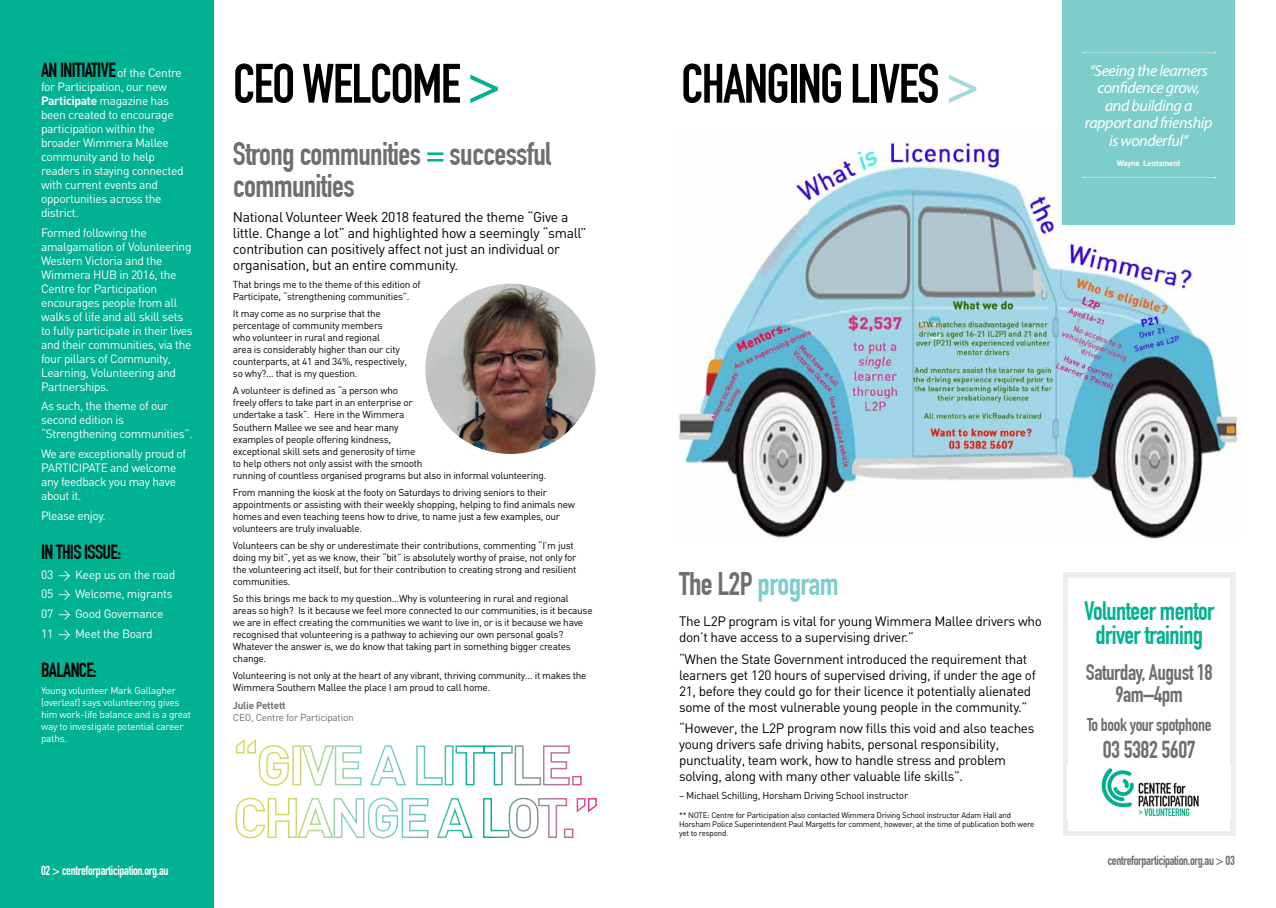
<style>
.page{position:relative;width:1276px;height:908px;background:#fff}
.page>*{position:absolute;margin:0;border:0;box-sizing:border-box;transform-origin:0 0}
.t1{font:700 54.5px "DIN Condensed";letter-spacing:-.03em;color:#000}
.t2{font:700 32px/32px "DIN Condensed";letter-spacing:-.02em;color:#6d6e71}
.t3{font:700 32px "DIN Condensed";letter-spacing:-.02em;color:#7dcecb}
.t4{font:700 26px/24px "DIN Condensed";letter-spacing:-.02em;color:#00b192;text-align:center}
.t5{font:700 24px "DIN Condensed";letter-spacing:-.02em;color:#6d6e71}
.t6{font:700 22px/22px "DIN Condensed";letter-spacing:-.02em;color:#6d6e71;text-align:center}
.t7{font:700 20px "DIN Condensed";letter-spacing:-.03em;color:#000}
.t8{font:700 18px "DIN Condensed";letter-spacing:-.02em;color:#6d6e71}
.t9{font:700 17px "DIN Condensed";letter-spacing:-.02em;color:#6d6e71}
.t10{font:italic 16px/17.5px "Myriad Pro";letter-spacing:-.025em;color:#fff;text-align:center}
.t11{font:14px/16px "DIN";letter-spacing:-.025em;color:#000}
.t12{font:13.5px/16px "DIN";letter-spacing:-.025em;color:#000}
.t13{font:700 13px "DIN Condensed";letter-spacing:-.025em;color:#6d6e71}
.t14{font:700 13px "DIN Condensed";letter-spacing:-.025em;color:#fff}
.t15{font:12px/14px "DIN";letter-spacing:-.03em;color:#fff}
.t16{font:10px/12px "DIN";letter-spacing:-.025em;color:#000}
.t17{font:10px/12px "DIN";letter-spacing:-.025em;color:#fff}
.t18{font:10px "DIN";letter-spacing:-.025em;color:#6d6e71}
.t19{font:700 10px "DIN";letter-spacing:-.025em;color:#6d6e71}
.t20{font:8px/9px "DIN";letter-spacing:-.025em;color:#000}
.t21{font:700 8px "DIN";letter-spacing:-.025em;color:#fff}
.s1{font-family:"DIN";font-weight:400;font-size:12px;color:#fff}
.s2{font-weight:700}
.s3{color:#00b192}
.s4{color:#a4dbd9}
.s5{color:#6d6e71}
</style>
<div class="page">
<img style="left:679px;top:129px;width:560px;height:410px">
<div style="left:0;top:0;width:213px;height:907px;background:#00b192"></div>
<img style="left:425px;top:283px;width:170px;height:171px;border-radius:85px">
<div style="left:1062px;top:0;width:172px;height:224px;background:#7dcecb"></div>
<svg style="left:1083px;top:52px;width:132px;height:1px"></svg>
<svg style="left:1083px;top:177px;width:132px;height:1px"></svg>
<svg style="left:235px;top:739px;width:54px;height:47px"></svg>
<div style="left:292px;top:745px;width:9px;height:40px;border:1px solid #fff"></div>
<svg style="left:300px;top:745px;width:62px;height:40px"></svg>
<svg style="left:370px;top:745px;width:36px;height:41px"></svg>
<svg style="left:416px;top:745px;width:27px;height:40px"></svg>
<div style="left:444px;top:745px;width:9px;height:40px;border:1px solid #fff"></div>
<svg style="left:455px;top:745px;width:115px;height:40px"></svg>
<div style="left:572px;top:775px;width:10px;height:10px;border:1px solid #fff"></div>
<svg style="left:235px;top:797px;width:194px;height:41px"></svg>
<svg style="left:437px;top:798px;width:36px;height:40px"></svg>
<svg style="left:483px;top:797px;width:85px;height:41px"></svg>
<div style="left:564px;top:828px;width:9px;height:9px;border:1px solid #fff"></div>
<svg style="left:576px;top:798px;width:21px;height:15px"></svg>
<div style="left:1063px;top:572px;width:172px;height:263px;background:#ededee"></div>
<div style="left:1068px;top:578px;width:162px;height:252px;background:#fff"></div>
<img style="left:1067px;top:764px;width:132px;height:56px">
<h3 class="t7" style="left:41px;top:58px;width:142px">AN INITIATIVE <span class="s1">of the Centre</span></h3>
<p class="t15" style="left:41px;top:79px;width:144px">for Participation, our new<br><span class="s2">Participate</span> magazine has been created to encourage participation within the broader Wimmera Mallee community and to help readers in staying connected with current events and opportunities across the district.</p>
<p class="t15" style="left:41px;top:225px;width:153px">Formed following the amalgamation of Volunteering<br>Western Victoria and the<br>Wimmera HUB in 2016, the<br>Centre for Participation encourages people from all walks of life and all skill sets to fully participate in their lives and their communities, via the four pillars of Community,<br>Learning, Volunteering and<br>Partnerships.</p>
<p class="t15" style="left:41px;top:398px;width:153px">As such, the theme of our second edition is “Strengthening communities”.</p>
<p class="t15" style="left:41px;top:446px;width:147px">We are exceptionally proud of<br>PARTICIPATE and welcome any feedback you may have about it.</p>
<p class="t15" style="left:41px;top:508px;width:66px">Please enjoy.</p>
<h3 class="t7" style="left:41px;top:540px;width:81px">IN THIS ISSUE:</h3>
<p class="t15" style="left:41px;top:564px;width:136px;line-height:19.7px">03 &gt; Keep us on the road<br>05 &gt; Welcome, migrants<br>07 &gt; Good Governance<br>11 &gt; Meet the Board</p>
<h3 class="t7" style="left:41px;top:657px;width:57px">BALANCE:</h3>
<p class="t17" style="left:41px;top:684px;width:152px">Young volunteer Mark Gallagher (overleaf) says volunteering gives him work-life balance and is a great way to investigate potential career paths.</p>
<h1 class="t1" style="left:233px;top:52px;width:269px">CEO WELCOME <span class="s3">&gt;</span></h1>
<h2 class="t2" style="left:233px;top:138px;width:320px">Strong communities <span class="s3">=</span> successful communities</h2>
<h3 class="t11" style="left:233px;top:209px;width:355px">National Volunteer Week 2018 featured the theme “Give a little. Change a lot” and highlighted how a seemingly “small” contribution can positively affect not just an individual or organisation, but an entire community.</h3>
<p class="t16" style="left:233px;top:278px;width:189px">That brings me to the theme of this edition of<br>Participate, “strengthening communities”.</p>
<p class="t16" style="left:233px;top:307px;width:175px">It may come as no surprise that the percentage of community members<br>who volunteer in rural and regional<br>area is considerably higher than our city counterparts, at 41 and 34%, respectively, so why?… that is my question.</p>
<p class="t16" style="left:233px;top:384px;width:315px">A volunteer is defined as “a person who<br>freely offers to take part in an enterprise or<br>undertake a task”. Here in the Wimmera<br>Southern Mallee we see and hear many<br>examples of people offering kindness,<br>exceptional skill sets and generosity of time<br>to help others not only assist with the smooth<br>running of countless organised programs but also in informal volunteering.</p>
<p class="t16" style="left:233px;top:485px;width:344px">From manning the kiosk at the footy on Saturdays to driving seniors to their appointments or assisting with their weekly shopping, helping to find animals new homes and even teaching teens how to drive, to name just a few examples, our volunteers are truly invaluable.</p>
<p class="t16" style="left:233px;top:538px;width:345px">Volunteers can be shy or underestimate their contributions, commenting “I’m just doing my bit”, yet as we know, their “bit” is absolutely worthy of praise, not only for the volunteering act itself, but for their contribution to creating strong and resilient communities.</p>
<p class="t16" style="left:233px;top:592px;width:361px">So this brings me back to my question…Why is volunteering in rural and regional areas so high? Is it because we feel more connected to our communities, is it because we are in effect creating the communities we want to live in, or is it because we have recognised that volunteering is a pathway to achieving our own personal goals?<br>Whatever the answer is, we do know that taking part in something bigger creates change.</p>
<p class="t16" style="left:233px;top:669px;width:355px">Volunteering is not only at the heart of any vibrant, thriving community… it makes the<br>Wimmera Southern Mallee the place I am proud to call home.</p>
<p class="t19" style="left:233px;top:698px;width:54px">Julie Pettett</p>
<p class="t18" style="left:233px;top:710px;width:122px">CEO, Centre for Participation</p>
<h3 class="t14" style="left:41px;top:862px;width:129px">02 &gt; centreforparticipation.org.au</h3>
<h1 class="t1" style="left:681px;top:52px;width:299px">CHANGING LIVES <span class="s4">&gt;</span></h1>
<h3 class="t10" style="left:1085px;top:61px;width:129px">“Seeing the learners confidence grow, and building a rapport and frienship is wonderful”</h3>
<p class="t21" style="left:1116px;top:157px;width:65px">Wayne Lentsment</p>
<h2 class="t3" style="left:679px;top:565px;width:161px"><span class="s5">The L2P</span> program</h2>
<h3 class="t12" style="left:679px;top:612px;width:364px">The L2P program is vital for young Wimmera Mallee drivers who don’t have access to a supervising driver.”</h3>
<p class="t12" style="left:679px;top:650px;width:358px">“When the State Government introduced the requirement that learners get 120 hours of supervised driving, if under the age of 21, before they could go for their licence it potentially alienated some of the most vulnerable young people in the community.”</p>
<h3 class="t12" style="left:679px;top:719px;width:357px">“However, the L2P program now fills this void and also teaches young drivers safe driving habits, personal responsibility, punctuality, team work, how to handle stress and problem solving, along with many other valuable life skills”.</h3>
<p class="t16" style="left:679px;top:788px;width:231px">– Michael Schilling, Horsham Driving School instructor</p>
<p class="t20" style="left:679px;top:809px;width:357px">** NOTE: Centre for Participation also contacted Wimmera Driving School instructor Adam Hall and<br>Horsham Police Superintendent Paul Margetts for comment, however, at the time of publication both were yet to respond.</p>
<h3 class="t4" style="left:1084px;top:599px;width:132px">Volunteer mentor driver training</h3>
<h3 class="t6" style="left:1086px;top:661px;width:128px">Saturday, August 18<br>9am–4pm</h3>
<h3 class="t8" style="left:1087px;top:713px;width:126px">To book your spotphone</h3>
<h3 class="t5" style="left:1102px;top:734px;width:94px">03 5382 5607</h3>
<h3 class="t4" style="left:1084px;top:623px;width:132px">Voluntee me tor</h3>
<h3 class="t5" style="left:1112px;top:707px;width:75px">9am–4pm</h3>
<h3 class="t9" style="left:1090px;top:742px;width:119px">To book your spotphone</h3>
<h3 class="t13" style="left:1107px;top:852px;width:129px">centreforparticipation.org.au &gt; 03</h3>
</div>
